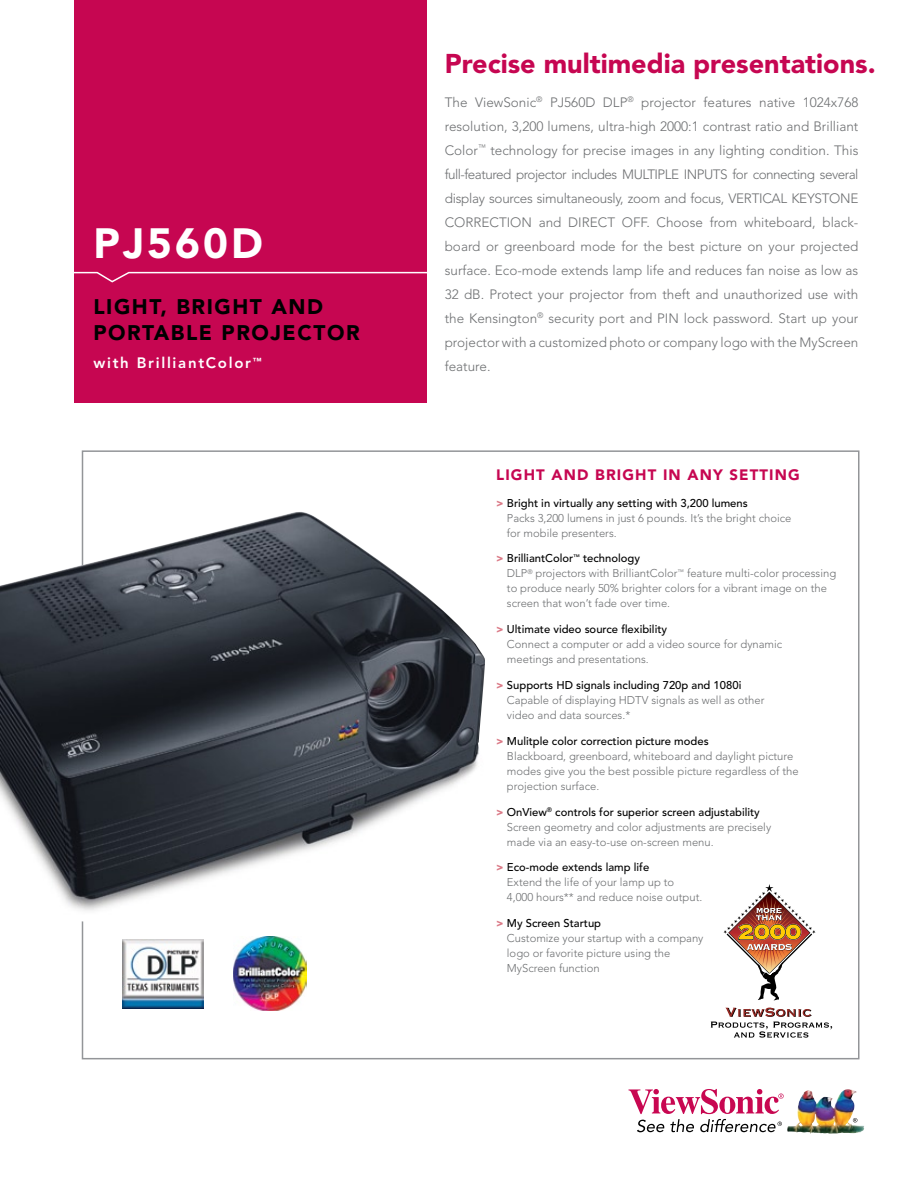
<style>
.page{position:relative;width:918px;height:1188px;background:#fff}
.page>*{position:absolute;margin:0;border:0;box-sizing:border-box;transform-origin:0 0}
.t1{font:900 42px "Avenir";letter-spacing:.075em;color:#fff}
.t2{font:900 27px "Avenir";color:#c60651}
.t3{font:900 21px/25.2px "Avenir";letter-spacing:.075em;color:#000}
.t4{font:900 15px "Avenir";color:#c60651}
.t5{font:800 15px "Avenir";letter-spacing:.115em;color:#fff}
.t6{font:300 13.5px/24px "Avenir";color:#6d6f71;text-align:justify}
.t7{font:300 11.25px/15px "Avenir";color:#6d6f71}
.s1{font-weight:900;color:#da7885}
.s2{font-weight:500;color:#000}
</style>
<div class="page">
<img style="left:0;top:511px;width:485px;height:411px">
<div style="left:75px;top:0;width:352px;height:403px;background:#c60651"></div>
<svg style="left:74px;top:271px;width:353px;height:12px"></svg>
<svg style="left:723px;top:884px;width:93px;height:116px"></svg>
<svg style="left:711px;top:1008px;width:121px;height:30px"></svg>
<img style="left:787px;top:1089px;width:77px;height:45px">
<svg style="left:853px;top:1118px;width:4px;height:4px"></svg>
<svg style="left:628px;top:1089px;width:156px;height:43px"></svg>
<img style="left:123px;top:940px;width:80px;height:69px">
<img style="left:233px;top:937px;width:74px;height:74px">
<h1 class="t1" style="left:93px;top:218px;width:171px">PJ560D</h1>
<h3 class="t3" style="left:93px;top:294px;width:268px">LIGHT, BRIGHT AND<br>PORTABLE PROJECTOR</h3>
<h3 class="t5" style="left:93px;top:354px;width:170px">with BrilliantColor<sup>™</sup></h3>
<h2 class="t2" style="left:445px;top:47px;width:433px">Precise multimedia presentations.</h2>
<p class="t6" style="left:445px;top:90px;width:415px">The ViewSonic<sup>®</sup> PJ560D DLP<sup>®</sup> projector features native 1024x768 resolution, 3,200 lumens, ultra-high 2000:1 contrast ratio and Brilliant Color<sup>™</sup> technology for precise images in any lighting condition. This full-featured projector includes MULTIPLE INPUTS for connecting several display sources simultaneously, zoom and focus, VERTICAL KEYSTONE CORRECTION and DIRECT OFF. Choose from whiteboard, black&shy;board or greenboard mode for the best picture on your projected surface. Eco-mode extends lamp life and reduces fan noise as low as 32 dB. Protect your projector from theft and unauthorized use with the Kensington<sup>®</sup> security port and PIN lock password. Start up your projector with a customized photo or company logo with the MyScreen feature.</p>
<h3 class="t4" style="left:496px;top:466px;width:20px">Light</h3>
<h3 class="t4" style="left:552px;top:466px;width:14px">and</h3>
<h3 class="t4" style="left:595px;top:466px;width:11px">bright</h3>
<h3 class="t4" style="left:663px;top:466px;width:87px">in any setting</h3>
<p class="t7" style="left:507px;top:495px;width:286px;text-indent:-11px"><span class="s1">&gt;</span> <span class="s2">Bright in virtually any setting with 3,200 lumens<br></span>Packs 3,200 lumens in just 6 pounds. It’s the bright choice for mobile presenters.</p>
<p class="t7" style="left:507px;top:551px;width:331px;text-indent:-11px"><span class="s1">&gt;</span> <span class="s2">BrilliantColor</span><sup>™</sup> <span class="s2">technology<br></span>DLP<sup>®</sup> projectors with BrilliantColor<sup>™</sup> feature multi-color processing to produce nearly 50% brighter colors for a vibrant image on the screen that won’t fade over time.</p>
<p class="t7" style="left:507px;top:622px;width:277px;text-indent:-11px"><span class="s1">&gt;</span> <span class="s2">Ultimate video source flexibility<br></span>Connect a computer or add a video source for dynamic meetings and presentations.</p>
<p class="t7" style="left:507px;top:678px;width:259px;text-indent:-11px"><span class="s1">&gt;</span> <span class="s2">Supports HD signals including 720p and 1080i<br></span>Capable of displaying HDTV signals as well as other video and data sources.*</p>
<p class="t7" style="left:507px;top:733px;width:293px;text-indent:-11px"><span class="s1">&gt;</span> <span class="s2">Mulitple color correction picture modes<br></span>Blackboard, greenboard, whiteboard and daylight picture modes give you the best possible picture regardless of the projection surface.</p>
<p class="t7" style="left:507px;top:804px;width:266px;text-indent:-11px"><span class="s1">&gt;</span> <span class="s2">OnView</span><sup>®</sup> <span class="s2">controls for superior screen adjustability<br></span>Screen geometry and color adjustments are precisely made via an easy-to-use on-screen menu.</p>
<p class="t7" style="left:507px;top:860px;width:197px;text-indent:-11px"><span class="s1">&gt;</span> <span class="s2">Eco-mode extends lamp life<br></span>Extend the life of your lamp up to<br>4,000 hours** and reduce noise output.</p>
<p class="t7" style="left:507px;top:916px;width:198px;text-indent:-11px"><span class="s1">&gt;</span> <span class="s2">My Screen Startup<br></span>Customize your startup with a company logo or favorite picture using the<br>MyScreen function</p>
</div>
